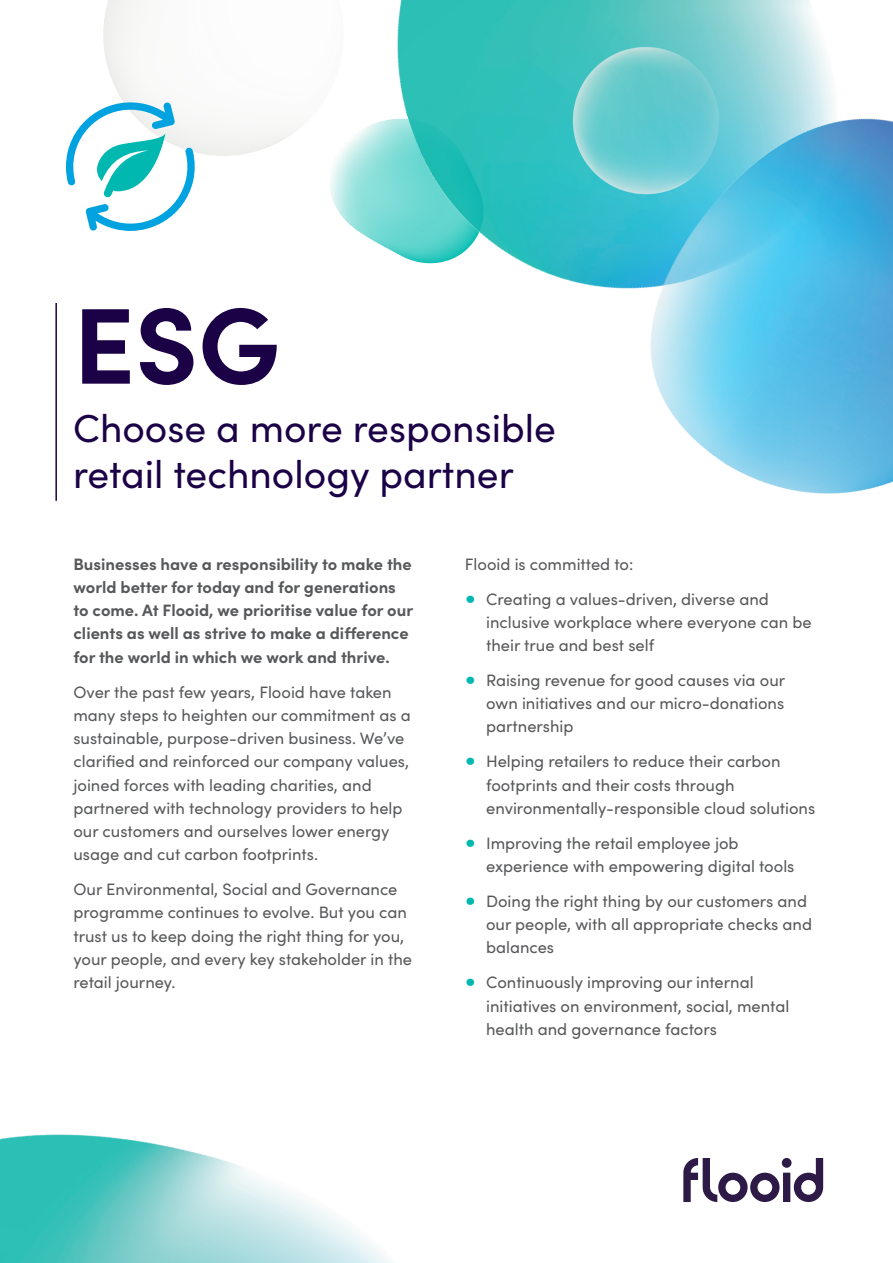
<style>
.page{position:relative;width:893px;height:1263px;background:#fff}
.page>*{position:absolute;margin:0;border:0;box-sizing:border-box;transform-origin:0 0}
.Main_Title{font:700 108px "Sofia Pro";color:#1b0247}
.Subtitle{font:39px/46.5px "Sofia Pro";color:#1b0247}
.Body_text{font:16.5px/23.2px "Sofia Pro";color:#57585a}
.Bold_Text{font:700 16.5px/23.2px "Sofia Pro";color:#57585a}
.s1{font-weight:700;font-size:24px;color:#00b8b0}
</style>
<div class="page">
<img style="left:330px;top:129px;width:34px;height:106px">
<img style="left:364px;top:0;width:456px;height:285px">
<img style="left:0;top:1134px;width:389px;height:129px">
<hr style="left:55px;top:303px;width:2px;height:198px;background:#1b0247">
<img style="left:589px;top:43px;width:304px;height:451px">
<img style="left:571px;top:45px;width:150px;height:150px">
<svg style="left:66px;top:96px;width:129px;height:135px"></svg>
<svg style="left:683px;top:1158px;width:140px;height:44px"></svg>
<p class="Main_Title" style="left:73px;top:263px;width:208px">ESG</p>
<p class="Subtitle" style="left:73px;top:403px;width:484px">Choose a more responsible retail technology partner</p>
<p class="Bold_Text" style="left:73px;top:551px;width:341px">Businesses have a responsibility to make the world better for today and for generations to come. At Flooid, we prioritise value for our clients as well as strive to make a difference for the world in which we work and thrive.</p>
<p class="Body_text" style="left:73px;top:679px;width:339px">Over the past few years, Flooid have taken many steps to heighten our commitment as a sustainable, purpose-driven business. We’ve clarified and reinforced our company values, joined forces with leading charities, and partnered with technology providers to help our customers and ourselves lower energy usage and cut carbon footprints.</p>
<p class="Body_text" style="left:73px;top:877px;width:340px">Our Environmental, Social and Governance programme continues to evolve. But you can trust us to keep doing the right thing for you, your people, and every key stakeholder in the retail journey.</p>
<p class="Body_text" style="left:465px;top:551px;width:170px">Flooid is committed to:</p>
<p class="Body_text" style="left:486px;top:586px;width:327px;text-indent:-21px"><span class="s1">•</span> Creating a values-driven, diverse and inclusive workplace where everyone can be their true and best self</p>
<p class="Body_text" style="left:486px;top:668px;width:301px;text-align:justify;text-indent:-21px"><span class="s1">•</span> Raising revenue for good causes via our own initiatives and our micro-donations partnership</p>
<p class="Body_text" style="left:486px;top:749px;width:331px;text-indent:-21px"><span class="s1">•</span> Helping retailers to reduce their carbon footprints and their costs through environmentally-responsible cloud solutions</p>
<p class="Body_text" style="left:486px;top:830px;width:310px;text-indent:-21px"><span class="s1">•</span> Improving the retail employee job experience with empowering digital tools</p>
<p class="Body_text" style="left:486px;top:888px;width:327px;text-indent:-21px"><span class="s1">•</span> Doing the right thing by our customers and our people, with all appropriate checks and balances</p>
<p class="Body_text" style="left:486px;top:970px;width:305px;text-indent:-21px"><span class="s1">•</span> Continuously improving our internal initiatives on environment, social, mental health and governance factors</p>
</div>
